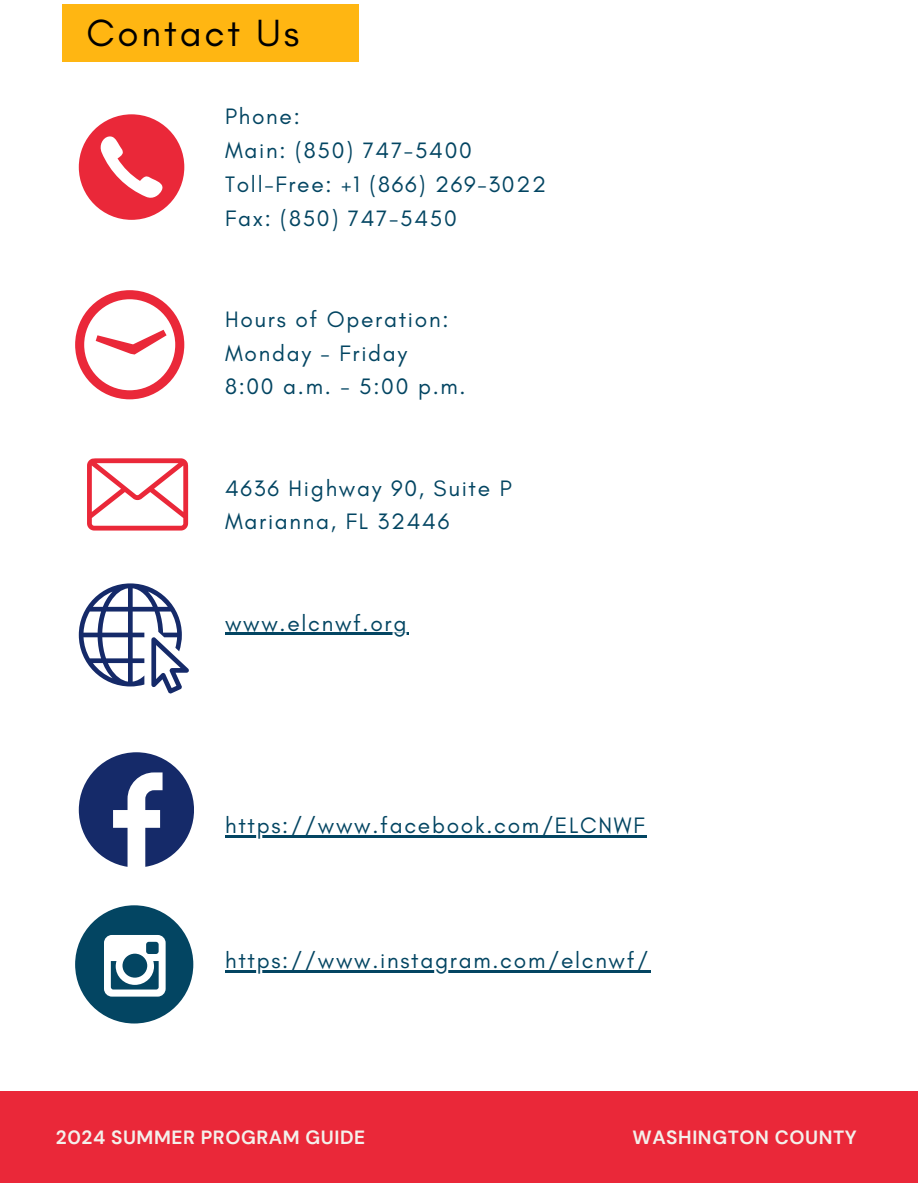
<style>
.page{position:relative;width:918px;height:1188px;background:#fff}
.page>*{position:absolute;margin:0;border:0;box-sizing:border-box;transform-origin:0 0}
.t1{font:38.55px "Glacial Indifference";letter-spacing:.075em;color:#000}
.t2{font:22.8px/33.8px "Glacial Indifference";letter-spacing:.075em;color:#034562}
.t3{font:700 19.05px "DM Sans";letter-spacing:.03em;color:#f4f0eb}
</style>
<div class="page">
<div style="left:0;top:1091px;width:918px;height:92px;background:#ea2839"></div>
<svg style="left:79px;top:752px;width:115px;height:115px"></svg>
<svg style="left:79px;top:583px;width:110px;height:111px"></svg>
<svg style="left:75px;top:290px;width:109px;height:109px"></svg>
<svg style="left:87px;top:458px;width:101px;height:73px"></svg>
<div style="left:79px;top:114px;width:105px;height:106px;background:#ea2839;border-radius:50%"></div>
<svg style="left:100px;top:136px;width:63px;height:62px"></svg>
<div style="left:62px;top:4px;width:297px;height:57px;background:#ffb612"></div>
<hr style="left:225px;top:633px;width:183px;height:2px;background:#034562">
<hr style="left:225px;top:835px;width:422px;height:3px;background:#034562">
<hr style="left:225px;top:970px;width:425px;height:3px;background:#034562">
<div style="left:75px;top:905px;width:118px;height:118px;background:#034562;border-radius:50%"></div>
<svg style="left:104px;top:935px;width:62px;height:62px"></svg>
<p class="t1" style="left:86px;top:9px;width:214px">Contact Us</p>
<h2 class="t2" style="left:225px;top:99px;width:323px">Phone:<br>Main: (850) 747-5400<br>Toll-Free: +1 (866) 269-3022<br>Fax: (850) 747-5450</h2>
<h2 class="t2" style="left:225px;top:302px;width:242px">Hours of Operation:<br>Monday - Friday<br>8:00 a.m. - 5:00 p.m.</h2>
<h2 class="t2" style="left:225px;top:471px;width:288px">4636 Highway 90, Suite P<br>Marianna, FL 32446</h2>
<h2 class="t2" style="left:225px;top:606px;width:183px">www.elcnwf.org</h2>
<h2 class="t2" style="left:225px;top:808px;width:421px">https://www.facebook.com/ELCNWF</h2>
<p class="t2" style="left:225px;top:943px;width:425px">https://www.instagram.com/elcnwf/</p>
<h2 class="t3" style="left:56px;top:1125px;width:311px">2024 SUMMER PROGRAM GUIDE</h2>
<h1 class="t3" style="left:632px;top:1125px;width:226px">WASHINGTON COUNTY</h1>
</div>
